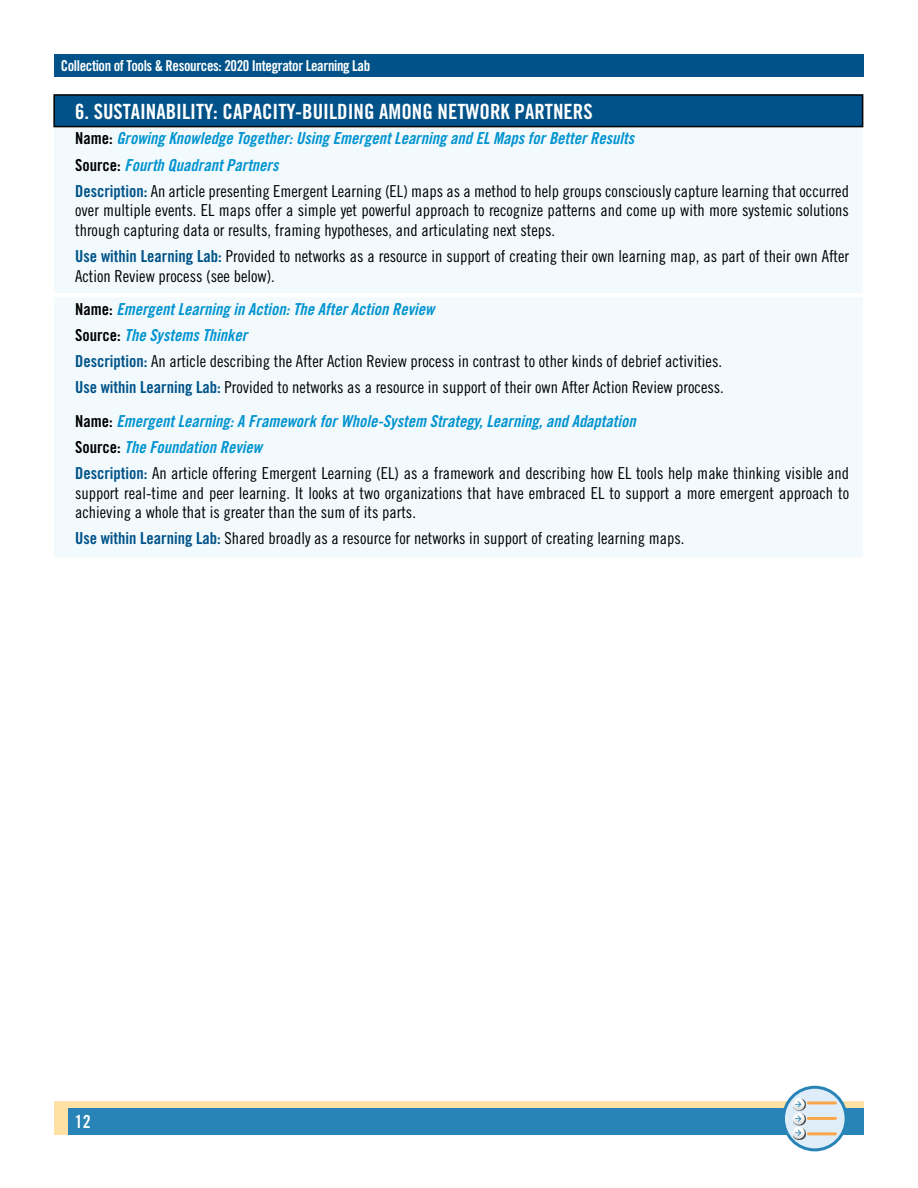
<style>
.page{position:relative;width:918px;height:1188px;background:#fff}
.page>*{position:absolute;margin:0;border:0;box-sizing:border-box;transform-origin:0 0}
.t1{font:21px "Trade Gothic Bold Cond Twenty";color:#fff}
.t2{font:18px "Trade Gothic Bold Cond Twenty";color:#fff}
.t3{font:16.5px/19.5px "Trade Gothic Cond Eighteen";color:#000;text-align:justify}
.t4{font:16.5px/26.2px "Trade Gothic Bold Cond Twenty Obl";color:#0093d0}
.t5{font:15px "Trade Gothic Bold Cond Twenty";letter-spacing:-.025em;color:#fff}
.s1{font-family:"Trade Gothic Bold Cond Twenty";color:#000}
.s2{font-family:"Trade Gothic Bold Cond Twenty";color:#005288}
</style>
<div class="page">
<div style="left:54px;top:1101px;width:810px;height:34px;background:#ffe1a5"></div>
<div style="left:68px;top:1108px;width:796px;height:27px;background:#2883b7"></div>
<div style="left:54px;top:54px;width:810px;height:22px;background:#005288"></div>
<svg style="left:783px;top:1087px;width:63px;height:63px;background:#cfe1ed"></svg>
<div style="left:782px;top:1086px;width:66px;height:65px;border:3px solid #2883b7;border-radius:50%"></div>
<div style="left:793px;top:1099px;width:12px;height:41px;background:#000;opacity:.75"></div>
<svg style="left:793px;top:1098px;width:12px;height:41px"></svg>
<hr style="left:808px;top:1102px;width:27px;height:2px;background:#faa548">
<hr style="left:808px;top:1117px;width:27px;height:3px;background:#faa548">
<hr style="left:808px;top:1132px;width:27px;height:3px;background:#faa548">
<div style="left:54px;top:95px;width:809px;height:32px;background:#005288"></div>
<div style="left:54px;top:127px;width:809px;height:430px;background:#f2fafd"></div>
<hr style="left:53px;top:94px;width:810px;height:2px;background:#000">
<hr style="left:53px;top:96px;width:2px;height:30px;background:#000">
<hr style="left:862px;top:96px;width:1px;height:30px;background:#000">
<hr style="left:53px;top:126px;width:810px;height:1px;background:#000">
<hr style="left:54px;top:293px;width:809px;height:4px;background:#fff">
<p class="t5" style="left:61px;top:56px;width:311px">Collection of Tools &amp; Resources: 2020 Integrator Learning Lab</p>
<p class="t1" style="left:75px;top:99px;width:519px">6. SUSTAINABILITY: CAPACITY-BUILDING AMONG NETWORK PARTNERS</p>
<p class="t4" style="left:75px;top:125px;width:561px"><span class="s1">Name:</span> Growing Knowledge Together: Using Emergent Learning and EL Maps for Better Results<br><span class="s1">Source:</span> Fourth Quadrant Partners</p>
<p class="t3" style="left:75px;top:181px;width:775px"><span class="s2">Description:</span> An article presenting Emergent Learning (EL) maps as a method to help groups consciously capture learning that occurred over multiple events. EL maps offer a simple yet powerful approach to recognize patterns and come up with more systemic solutions through capturing data or results, framing hypotheses, and articulating next steps.</p>
<p class="t3" style="left:75px;top:246px;width:776px"><span class="s2">Use within Learning Lab:</span> Provided to networks as a resource in support of creating their own learning map, as part of their own After<br>Action Review process (see below).</p>
<p class="t4" style="left:75px;top:295px;width:361px"><span class="s1">Name:</span> Emergent Learning in Action: The After Action Review<br><span class="s1">Source:</span> The Systems Thinker</p>
<p class="t3" style="left:75px;top:348px;width:650px;line-height:26.2px"><span class="s2">Description:</span> An article describing the After Action Review process in contrast to other kinds of debrief activities.<br><span class="s2">Use within Learning Lab:</span> Provided to networks as a resource in support of their own After Action Review process.</p>
<p class="t4" style="left:75px;top:407px;width:562px"><span class="s1">Name:</span> Emergent Learning: A Framework for Whole-System Strategy, Learning, and Adaptation<br><span class="s1">Source:</span> The Foundation Review</p>
<p class="t3" style="left:75px;top:463px;width:776px"><span class="s2">Description:</span> An article offering Emergent Learning (EL) as a framework and describing how EL tools help make thinking visible and support real-time and peer learning. It looks at two organizations that have embraced EL to support a more emergent approach to achieving a whole that is greater than the sum of its parts.</p>
<p class="t3" style="left:75px;top:528px;width:611px"><span class="s2">Use within Learning Lab:</span> Shared broadly as a resource for networks in support of creating learning maps.</p>
<p class="t2" style="left:75px;top:1111px;width:17px">12</p>
</div>
